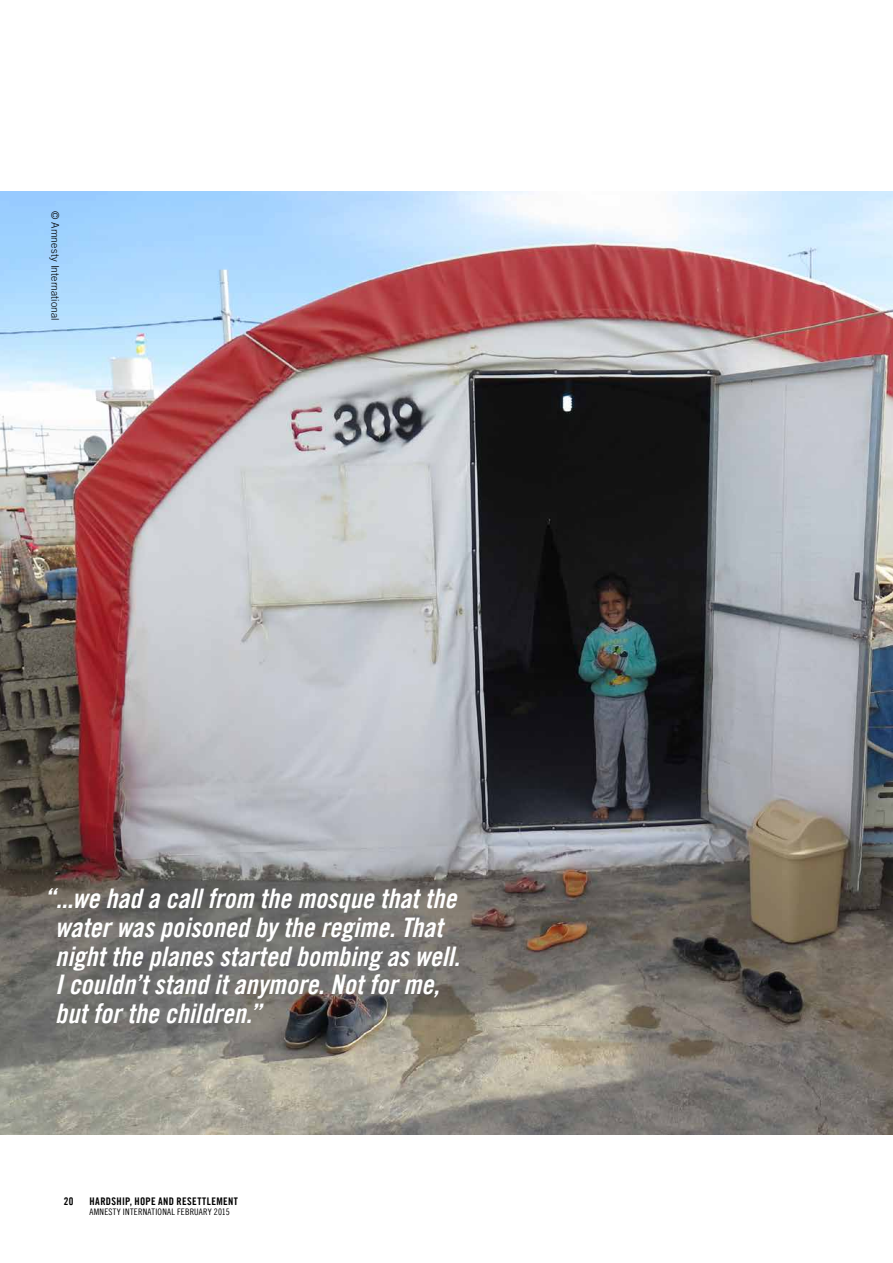
<style>
.page{position:relative;width:893px;height:1263px;background:#fff}
.page>*{position:absolute;margin:0;border:0;box-sizing:border-box;transform-origin:0 0}
.t1{font:27px/28.5px "Amnesty Trade Gothic Bd Cn 20 Ob";color:#fff}
.t2{font:10.5px "Amnesty Trade Gothic Bd Cn 20";letter-spacing:.035em;color:#000}
.t3{font:300 10.5px "Amnesty Trade Gothic";letter-spacing:.01em;color:#000}
.t4{font:9px "Amnesty Trade Gothic Cn 18";letter-spacing:.03em;color:#000}
</style>
<div class="page">
<img style="left:0;top:191px;width:893px;height:943px">
<p class="t3" style="left:61px;top:211px;width:111px;rotate:90deg">© Amnesty International</p>
<p class="t1" style="left:55px;top:884px;width:406px;text-indent:-11px">“...we had a call from the mosque that the water was poisoned by the regime. That night the planes started bombing as well.<br>I couldn’t stand it anymore. Not for me, but for the children.”</p>
<p class="t2" style="left:64px;top:1194px;width:11px">20</p>
<p class="t2" style="left:89px;top:1194px;width:150px">HARDSHIP, HOPE AND RESETTLEMENT</p>
<p class="t4" style="left:89px;top:1207px;width:142px">AMNESTY INTERNATIONAL FEBRUARY 2015</p>
</div>
